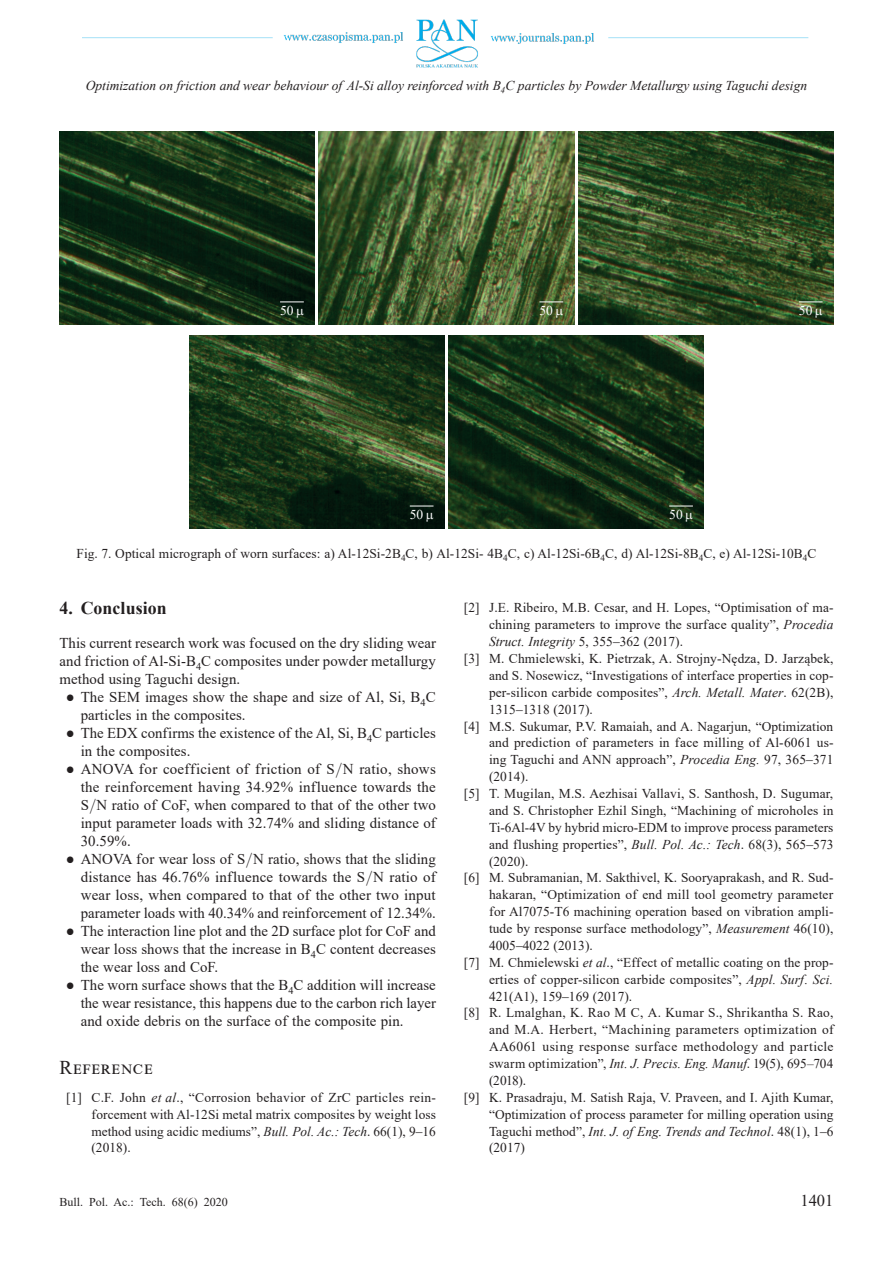
<style>
.page{position:relative;width:893px;height:1263px;background:#fff}
.page>*{position:absolute;margin:0;border:0;box-sizing:border-box;transform-origin:0 0}
.t1{font:19.5px "Times New Roman";letter-spacing:.04em;color:#231f20}
.t2{font:700 18px "Times New Roman";letter-spacing:.005em;color:#231f20}
.t3{font:16.5px "Times New Roman";color:#231f20}
.t4{font:15px/18px "Times New Roman";letter-spacing:.005em;color:#231f20;text-align:justify}
.t5{font:13.5px/16.8px "Times New Roman";letter-spacing:.005em;color:#231f20;text-align:justify}
.t6{font:italic 13.5px "Times New Roman";color:#231f20}
.t7{font:13.5px "Times New Roman";letter-spacing:.035em;color:#231f20}
.t8{font:13.5px "Times New Roman";letter-spacing:.025em;color:#231f20}
.t9{font:13.5px "Times New Roman";letter-spacing:.03em;color:#231f20}
.t10{font:13.5px "Times New Roman";letter-spacing:.005em;color:#fff}
.t11{font:12px "Times New Roman";color:#231f20}
.s1{font-family:"Cmr 10"}
.s2{font-style:italic}
.s3{font-style:normal}
</style>
<div class="page">
<img style="left:82px;top:19px;width:727px;height:49px">
<img style="left:60px;top:132px;width:255px;height:192px">
<img style="left:319px;top:132px;width:255px;height:192px">
<img style="left:189px;top:336px;width:255px;height:192px">
<img style="left:449px;top:336px;width:255px;height:192px">
<img style="left:578px;top:132px;width:255px;height:192px">
<svg style="left:280px;top:301px;width:24px;height:1px"></svg>
<svg style="left:539px;top:301px;width:24px;height:1px"></svg>
<svg style="left:799px;top:301px;width:24px;height:1px"></svg>
<svg style="left:669px;top:506px;width:24px;height:1px"></svg>
<svg style="left:410px;top:506px;width:23px;height:1px"></svg>
<svg style="left:297px;top:309px;width:7px;height:9px"></svg>
<svg style="left:556px;top:309px;width:7px;height:9px"></svg>
<svg style="left:816px;top:309px;width:6px;height:9px"></svg>
<svg style="left:427px;top:513px;width:6px;height:9px"></svg>
<svg style="left:686px;top:513px;width:7px;height:9px"></svg>
<p class="t6" style="left:86px;top:76px;width:723px">Optimization on friction and wear behaviour of Al-Si alloy reinforced with B<sub>4</sub>C particles by Powder Metallurgy using Taguchi design</p>
<p class="t10" style="left:280px;top:301px;width:15px">50</p>
<p class="t10" style="left:539px;top:301px;width:15px">50</p>
<p class="t10" style="left:799px;top:301px;width:15px">50</p>
<p class="t10" style="left:410px;top:505px;width:15px">50</p>
<p class="t10" style="left:669px;top:505px;width:15px">50</p>
<p class="t5" style="left:77px;top:545px;width:741px">Fig. 7. Optical micrograph of worn surfaces: a) Al-12Si-2B<sub>4</sub>C, b) Al-12Si- 4B<sub>4</sub>C, c) Al-12Si-6B<sub>4</sub>C, d) Al-12Si-8B<sub>4</sub>C, e) Al-12Si-10B<sub>4</sub>C</p>
<h2 class="t2" style="left:60px;top:595px;width:109px">4. Conclusion</h2>
<p class="t4" style="left:60px;top:634px;width:378px">This current research work was focused on the dry sliding wear and friction of Al-Si-B<sub>4</sub>C composites under powder metallurgy method using Taguchi design.</p>
<p class="t4" style="left:81px;top:688px;width:357px;text-indent:-15px">● The SEM images show the shape and size of Al, Si, B<sub>4</sub>C particles in the composites.</p>
<p class="t4" style="left:81px;top:724px;width:357px;text-indent:-15px">● The EDX confirms the existence of the Al, Si, B<sub>4</sub>C particles in the composites.</p>
<p class="t4" style="left:81px;top:760px;width:357px;text-indent:-15px">● ANOVA for coefficient of friction of S<span class="s1">/</span>N ratio, shows the reinforcement having 34.92% influence towards the S<span class="s1">/</span>N ratio of CoF, when compared to that of the other two input parameter loads with 32.74% and sliding distance of 30.59%.</p>
<p class="t4" style="left:81px;top:850px;width:357px;text-indent:-15px">● ANOVA for wear loss of S<span class="s1">/</span>N ratio, shows that the sliding distance has 46.76% influence towards the S<span class="s1">/</span>N ratio of wear loss, when compared to that of the other two input parameter loads with 40.34% and reinforcement of 12.34%.</p>
<p class="t4" style="left:81px;top:922px;width:357px;text-indent:-15px">● The interaction line plot and the 2D surface plot for CoF and wear loss shows that the increase in B<sub>4</sub>C content decreases the wear loss and CoF.</p>
<p class="t4" style="left:81px;top:976px;width:357px;text-indent:-15px">● The worn surface shows that the B<sub>4</sub>C addition will increase the wear resistance, this happens due to the carbon rich layer and oxide debris on the surface of the composite pin.</p>
<h1 class="t1" style="left:60px;top:1054px;width:95px">Reference</h1>
<p class="t5" style="left:91px;top:1088px;width:346px;text-indent:-25px">[1] C.F. John <span class="s2">et al</span>., “Corrosion behavior of ZrC particles rein&shy;forcement with Al-12Si metal matrix composites by weight loss method using acidic mediums”, <span class="s2">Bull. Pol. Ac.: Tech</span>. 66(1), 9‒16 (2018).</p>
<p class="t11" style="left:60px;top:1194px;width:170px">Bull. Pol. Ac.: Tech. 68(6) 2020</p>
<p class="t5" style="left:464px;top:599px;width:371px">[2] J.E. Ribeiro, M.B. Cesar, and H. Lopes, “Optimisation of ma-</p>
<p class="t5" style="left:489px;top:616px;width:346px">chining parameters to improve the surface quality”, <span class="s2">Procedia</span></p>
<p class="t6" style="left:489px;top:632px;width:196px">Struct. Integrity <span class="s3">5, 355‒362 (2017).</span></p>
<p class="t5" style="left:464px;top:650px;width:371px">[3] M. Chmielewski, K. Pietrzak, A. Strojny-Nędza, D. Jarząbek,</p>
<p class="t5" style="left:489px;top:666px;width:346px">and S. Nosewicz, “Investigations of interface properties in cop-</p>
<p class="t5" style="left:489px;top:683px;width:346px">per-silicon carbide composites”, <span class="s2">Arch. Metall. Mater</span>. 62(2B),</p>
<p class="t5" style="left:489px;top:700px;width:105px">1315‒1318 (2017).</p>
<p class="t5" style="left:464px;top:717px;width:371px">[4] M.S. Sukumar, P.V. Ramaiah, and A. Nagarjun, “Optimization</p>
<p class="t5" style="left:489px;top:734px;width:346px">and prediction of parameters in face milling of Al-6061 us-</p>
<p class="t5" style="left:489px;top:751px;width:346px">ing Taguchi and ANN approach”, <span class="s2">Procedia Eng.</span> 97, 365‒371</p>
<p class="t5" style="left:489px;top:768px;width:41px">(2014).</p>
<p class="t5" style="left:464px;top:785px;width:371px">[5] T. Mugilan, M.S. Aezhisai Vallavi, S. Santhosh, D. Sugumar,</p>
<p class="t5" style="left:489px;top:801px;width:346px">and S. Christopher Ezhil Singh, “Machining of microholes in</p>
<p class="t5" style="left:489px;top:818px;width:346px">Ti-6Al-4V by hybrid micro-EDM to improve process parameters</p>
<p class="t5" style="left:489px;top:835px;width:346px">and flushing properties”, <span class="s2">Bull. Pol. Ac.: Tech</span>. 68(3), 565‒573</p>
<p class="t5" style="left:489px;top:852px;width:41px">(2020).</p>
<p class="t5" style="left:464px;top:869px;width:371px">[6] M. Subramanian, M. Sakthivel, K. Sooryaprakash, and R. Sud-</p>
<p class="t5" style="left:489px;top:886px;width:346px">hakaran, “Optimization of end mill tool geometry parameter</p>
<p class="t5" style="left:489px;top:903px;width:346px">for Al7075-T6 machining operation based on vibration ampli-</p>
<p class="t5" style="left:489px;top:920px;width:346px">tude by response surface methodology”, <span class="s2">Measurement</span> 46(10),</p>
<p class="t5" style="left:489px;top:936px;width:105px">4005‒4022 (2013).</p>
<p class="t5" style="left:464px;top:953px;width:371px">[7] M. Chmielewski <span class="s2">et al</span>., “Effect of metallic coating on the prop-</p>
<p class="t5" style="left:489px;top:970px;width:346px">erties of copper-silicon carbide composites”, <span class="s2">Appl. Surf. Sci.</span></p>
<p class="t5" style="left:489px;top:987px;width:145px">421(A1), 159‒169 (2017).</p>
<p class="t8" style="left:464px;top:1003px;width:371px">[8] R. Lmalghan, K. Rao M C, A. Kumar S., Shrikantha S. Rao,</p>
<p class="t7" style="left:489px;top:1020px;width:346px">and M.A. Herbert, “Machining parameters optimization of</p>
<p class="t9" style="left:489px;top:1037px;width:346px">AA6061 using response surface methodology and particle</p>
<p class="t5" style="left:489px;top:1055px;width:346px">swarm optimization”, <span class="s2">Int. J. Precis. Eng. Manuf</span>. 19(5), 695–704</p>
<p class="t5" style="left:489px;top:1071px;width:39px">(2018).</p>
<p class="t5" style="left:464px;top:1088px;width:371px">[9] K. Prasadraju, M. Satish Raja, V. Praveen, and I. Ajith Kumar,</p>
<p class="t5" style="left:489px;top:1105px;width:346px">“Optimization of process parameter for milling operation using</p>
<p class="t6" style="left:489px;top:1122px;width:346px"><span class="s3">Taguchi method”,</span> Int. J. of Eng. Trends and Technol<span class="s3">. 48(1), 1‒6</span></p>
<p class="t5" style="left:489px;top:1139px;width:37px">(2017)</p>
<p class="t3" style="left:800px;top:1189px;width:34px">1401</p>
</div>
